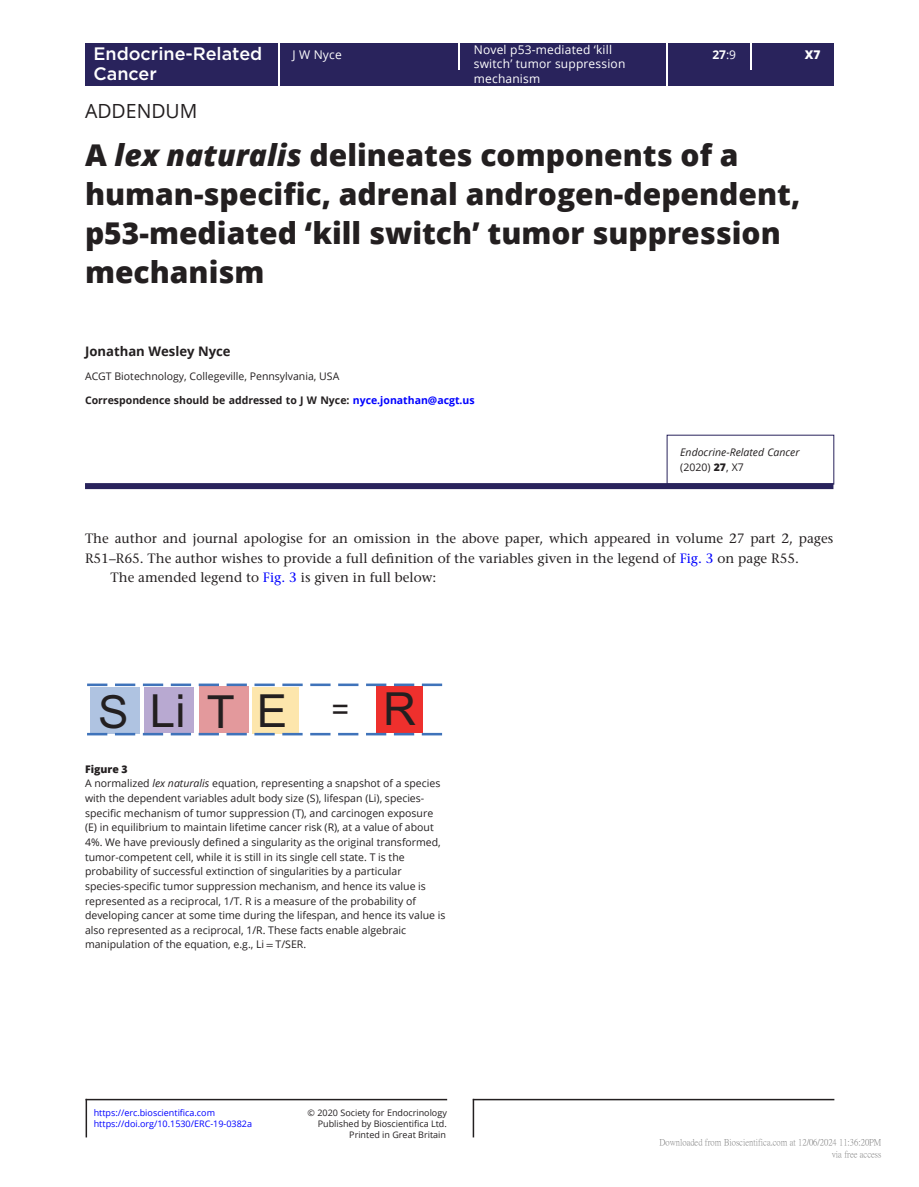
<style>
.page{position:relative;width:919px;height:1187px;background:#fff}
.page>*{position:absolute;margin:0;border:0;box-sizing:border-box;transform-origin:0 0}
.t1{font:45.6px "Arial";letter-spacing:.465em;color:#231f20}
.CT{font:800 30px/39px "Open Sans";color:#231f20}
.AT{font:19.5px "Open Sans";color:#231f20}
.t2{font:500 18px "Gotham";color:#fff}
.TXT_OPEN_WS{font:500 13.5px/19.5px "Stone Serif Std";color:#231f20}
.TXI{font:500 13.5px "Stone Serif Std";color:#231f20}
.AU{font:700 13.2px "Open Sans";color:#231f20}
.t3{font:12px/14.7px "Open Sans";letter-spacing:.015em;color:#fff}
.t4{font:700 12px "Open Sans";color:#fff}
.t5{font:800 12px "Open Sans";color:#fff}
.FC{font:10.5px/14.7px "Open Sans";color:#231f20}
.Corres{font:700 10.5px "Open Sans";color:#231f20}
.Address{font:10.5px "Open Sans";color:#231f20}
.Corres-2{font:italic 10.5px/14.7px "Open Sans";color:#231f20}
.FC-2{font:800 10.5px "Open Sans";color:#231f20}
.t6{font:9px "Open Sans";color:#231f20}
.t7{font:9px/12px "P Ming Li U";color:rgb(0 0 0/.5);text-align:right}
.t8{font:9px "Open Sans";color:#00f}
.s1{font-weight:400}
.s2{font-style:italic}
.s3{color:#00f}
.s4{font-style:normal}
.s5{font-weight:800;font-style:normal}
.s6{font-family:"STIX General"}
</style>
<div class="page">
<hr style="left:86px;top:1098px;width:361px;height:2px;background:#231f20">
<hr style="left:86px;top:1098px;width:1px;height:39px;background:#231f20">
<hr style="left:472px;top:1098px;width:2px;height:39px;background:#231f20">
<hr style="left:473px;top:1098px;width:361px;height:2px;background:#231f20">
<div style="left:85px;top:43px;width:748px;height:42px;background:#29235c"></div>
<hr style="left:278px;top:43px;width:1px;height:42px;background:#fff">
<hr style="left:666px;top:43px;width:1px;height:42px;background:#fff">
<hr style="left:458px;top:43px;width:2px;height:27px;background:#fff">
<svg style="left:750px;top:43px;width:1px;height:27px"></svg>
<div style="left:85px;top:483px;width:748px;height:6px;background:#29235c"></div>
<div style="left:666px;top:435px;width:168px;height:49px;border:1px solid #29235c"></div>
<div style="left:90px;top:687px;width:50px;height:46px;background:#afc3e1"></div>
<div style="left:252px;top:686px;width:46px;height:47px;background:#fde6ac"></div>
<div style="left:199px;top:686px;width:50px;height:46px;background:#e3999c"></div>
<div style="left:144px;top:687px;width:50px;height:46px;background:#b8a9d1"></div>
<div style="left:376px;top:686px;width:47px;height:47px;background:#ee302d"></div>
<hr style="left:422px;top:683px;width:20px;height:3px;background:#3f73ba">
<hr style="left:394px;top:683px;width:20px;height:3px;background:#3f73ba">
<hr style="left:366px;top:683px;width:20px;height:3px;background:#3f73ba">
<hr style="left:338px;top:683px;width:20px;height:3px;background:#3f73ba">
<hr style="left:310px;top:683px;width:20px;height:3px;background:#3f73ba">
<hr style="left:282px;top:683px;width:20px;height:3px;background:#3f73ba">
<hr style="left:254px;top:683px;width:21px;height:3px;background:#3f73ba">
<hr style="left:226px;top:683px;width:21px;height:3px;background:#3f73ba">
<hr style="left:199px;top:683px;width:20px;height:3px;background:#3f73ba">
<hr style="left:171px;top:683px;width:20px;height:3px;background:#3f73ba">
<hr style="left:143px;top:683px;width:20px;height:3px;background:#3f73ba">
<hr style="left:115px;top:683px;width:20px;height:3px;background:#3f73ba">
<hr style="left:87px;top:683px;width:20px;height:3px;background:#3f73ba">
<hr style="left:422px;top:732px;width:20px;height:3px;background:#3f73ba">
<hr style="left:394px;top:732px;width:20px;height:3px;background:#3f73ba">
<hr style="left:366px;top:732px;width:20px;height:3px;background:#3f73ba">
<hr style="left:338px;top:732px;width:20px;height:3px;background:#3f73ba">
<hr style="left:310px;top:732px;width:20px;height:3px;background:#3f73ba">
<hr style="left:282px;top:732px;width:20px;height:3px;background:#3f73ba">
<hr style="left:254px;top:732px;width:21px;height:3px;background:#3f73ba">
<hr style="left:226px;top:732px;width:21px;height:3px;background:#3f73ba">
<hr style="left:199px;top:732px;width:20px;height:3px;background:#3f73ba">
<hr style="left:171px;top:732px;width:20px;height:3px;background:#3f73ba">
<hr style="left:143px;top:732px;width:20px;height:3px;background:#3f73ba">
<hr style="left:115px;top:732px;width:20px;height:3px;background:#3f73ba">
<hr style="left:87px;top:732px;width:20px;height:3px;background:#3f73ba">
<p class="t3" style="left:292px;top:47px;width:51px">J W Nyce</p>
<p class="t3" style="left:474px;top:42px;width:153px">Novel p53-mediated ‘kill switch’ tumor suppression mechanism</p>
<p class="t5" style="left:804px;top:46px;width:17px">X7</p>
<h3 class="t2" style="left:93px;top:42px;width:170px">Endocrine-Related</h3>
<p class="t4" style="left:712px;top:46px;width:25px">27<span class="s1">:9</span></p>
<h3 class="t2" style="left:93px;top:61px;width:65px">Cancer</h3>
<p class="AT" style="left:85px;top:97px;width:114px">ADDENDUM</p>
<p class="CT" style="left:85px;top:134px;width:716px">A <span class="s2">lex naturalis</span> delineates components of a human-specific, adrenal androgen-dependent, p53-mediated ‘kill switch’ tumor suppression mechanism</p>
<p class="AU" style="left:85px;top:341px;width:147px">Jonathan Wesley Nyce</p>
<p class="Address" style="left:85px;top:369px;width:256px">ACGT Biotechnology, Collegeville, Pennsylvania, USA</p>
<p class="Corres" style="left:85px;top:392px;width:391px">Correspondence should be addressed to J W Nyce: <span class="s3">nyce.jonathan@acgt.us</span></p>
<p class="Corres-2" style="left:680px;top:445px;width:121px">Endocrine-Related Cancer <span class="s4">(2020)</span> <span class="s5">27</span><span class="s4">, X7</span></p>
<p class="TXT_OPEN_WS" style="left:85px;top:528px;width:749px">The author and journal apologise for an omission in the above paper, which appeared in volume 27 part 2, pages<br>R51–R65. The author wishes to provide a full definition of the variables given in the legend of <span class="s3">Fig. 3</span> on page R55.</p>
<p class="TXI" style="left:110px;top:569px;width:327px">The amended legend to <span class="s3">Fig. 3</span> is given in full below:</p>
<p class="t1" style="left:98px;top:680px;width:319px">SLiTE <sup>=</sup> R</p>
<p class="FC-2" style="left:85px;top:761px;width:44px">Figure 3</p>
<p class="FC" style="left:85px;top:776px;width:362px">A normalized <span class="s2">lex naturalis</span> equation, representing a snapshot of a species with the dependent variables adult body size (S), lifespan (Li), species&shy;specific mechanism of tumor suppression (T), and carcinogen exposure (E) in equilibrium to maintain lifetime cancer risk (R), at a value of about 4%. We have previously defined a singularity as the original transformed, tumor-competent cell, while it is still in its single cell state. T is the probability of successful extinction of singularities by a particular species-specific tumor suppression mechanism, and hence its value is represented as a reciprocal, 1/T. R is a measure of the probability of developing cancer at some time during the lifespan, and hence its value is also represented as a reciprocal, 1/R. These facts enable algebraic manipulation of the equation, e.g., Li <span class="s6">=</span> T/SER.</p>
<p class="t8" style="left:94px;top:1106px;width:123px">https://erc.bioscientifica.com</p>
<p class="t6" style="left:307px;top:1106px;width:141px">© 2020 Society for Endocrinology</p>
<p class="t6" style="left:349px;top:1128px;width:98px">Printed in Great Britain</p>
<p class="t6" style="left:318px;top:1117px;width:131px">Published by Bioscientifica Ltd.</p>
<p class="t8" style="left:94px;top:1117px;width:160px">https://doi.org/10.1530/ERC-19-0382a</p>
<p class="t7" style="left:659px;top:1136px;width:223px">Downloaded from Bioscientifica.com at 12/06/2024 11:36:20PM via free access</p>
</div>
